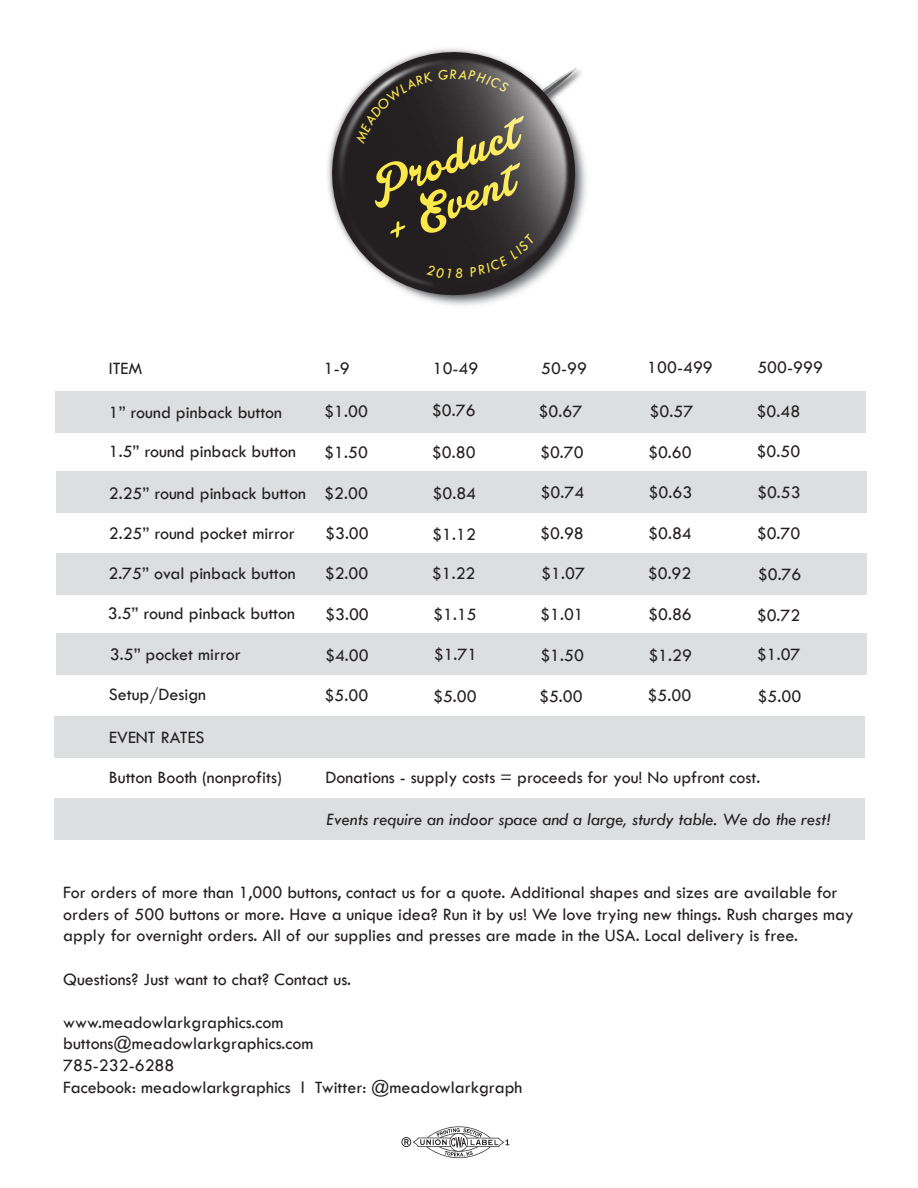
<style>
.page{position:relative;width:918px;height:1188px;background:#fff}
.page>*{position:absolute;margin:0;border:0;box-sizing:border-box;transform-origin:0 0}
.t1{font:48.75px/42.2px "Lakesight Personal Use Only";color:#fde849}
.t2{font:18px/21.6px "Tw Cen";color:#231f20}
.t3{font:italic 18px "Tw Cen";color:#231f20}
</style>
<div class="page">
<div style="left:56px;top:634px;width:810px;height:41px;background:#dddedf"></div>
<div style="left:55px;top:391px;width:810px;height:41px;background:#dddedf"></div>
<div style="left:56px;top:472px;width:810px;height:41px;background:#dddedf"></div>
<div style="left:56px;top:553px;width:810px;height:41px;background:#dddedf"></div>
<div style="left:55px;top:799px;width:810px;height:41px;background:#dddedf"></div>
<div style="left:55px;top:716px;width:810px;height:42px;background:#dddedf"></div>
<img style="left:528px;top:69px;width:58px;height:218px">
<img style="left:327px;top:48px;width:201px;height:258px">
<svg style="left:401px;top:1126px;width:108px;height:32px"></svg>
<svg style="left:355px;top:68px;width:222px;height:76px;background:#5d5a5b"></svg>
<svg style="left:426px;top:265px;width:36px;height:14px"></svg>
<svg style="left:469px;top:234px;width:66px;height:43px;background:#2d2a2b"></svg>
<h1 class="t1" style="left:362px;top:172px;width:161px;rotate:-22deg">Product + Event</h1>
<p class="t2" style="left:541px;top:357px;width:47px">50-99</p>
<p class="t2" style="left:647px;top:356px;width:67px">100-499</p>
<p class="t2" style="left:109px;top:358px;width:35px">ITEM</p>
<p class="t2" style="left:324px;top:358px;width:27px">1-9</p>
<p class="t2" style="left:433px;top:358px;width:47px">10-49</p>
<p class="t2" style="left:757px;top:356px;width:67px">500-999</p>
<p class="t2" style="left:109px;top:401px;width:175px">1” round pinback button</p>
<p class="t2" style="left:324px;top:400px;width:45px">$1.00</p>
<p class="t2" style="left:432px;top:400px;width:45px">$0.76</p>
<p class="t2" style="left:539px;top:400px;width:45px">$0.67</p>
<p class="t2" style="left:650px;top:400px;width:45px">$0.57</p>
<p class="t2" style="left:757px;top:401px;width:45px">$0.48</p>
<p class="t2" style="left:109px;top:441px;width:189px">1.5” round pinback button</p>
<p class="t2" style="left:324px;top:442px;width:45px">$1.50</p>
<p class="t2" style="left:432px;top:441px;width:45px">$0.80</p>
<p class="t2" style="left:540px;top:442px;width:45px">$0.70</p>
<p class="t2" style="left:648px;top:442px;width:45px">$0.60</p>
<p class="t2" style="left:757px;top:441px;width:45px">$0.50</p>
<p class="t2" style="left:109px;top:482px;width:199px">2.25” round pinback button</p>
<p class="t2" style="left:109px;top:522px;width:188px">2.25” round pocket mirror</p>
<p class="t2" style="left:541px;top:481px;width:45px">$0.74</p>
<p class="t2" style="left:433px;top:482px;width:45px">$0.84</p>
<p class="t2" style="left:432px;top:523px;width:45px">$1.12</p>
<p class="t2" style="left:324px;top:483px;width:45px">$2.00</p>
<p class="t2" style="left:325px;top:522px;width:45px">$3.00</p>
<p class="t2" style="left:540px;top:522px;width:45px">$0.98</p>
<p class="t2" style="left:649px;top:481px;width:45px">$0.63</p>
<p class="t2" style="left:648px;top:522px;width:45px">$0.84</p>
<p class="t2" style="left:757px;top:482px;width:45px">$0.53</p>
<p class="t2" style="left:757px;top:523px;width:45px">$0.70</p>
<p class="t2" style="left:108px;top:563px;width:189px">2.75” oval pinback button</p>
<p class="t2" style="left:325px;top:563px;width:45px">$2.00</p>
<p class="t2" style="left:432px;top:562px;width:45px">$1.22</p>
<p class="t2" style="left:541px;top:563px;width:45px">$1.07</p>
<p class="t2" style="left:648px;top:563px;width:45px">$0.92</p>
<p class="t2" style="left:758px;top:563px;width:45px">$0.76</p>
<p class="t2" style="left:108px;top:602px;width:189px">3.5” round pinback button</p>
<p class="t2" style="left:110px;top:644px;width:132px">3.5” pocket mirror</p>
<p class="t2" style="left:325px;top:604px;width:45px">$3.00</p>
<p class="t2" style="left:325px;top:644px;width:45px">$4.00</p>
<p class="t2" style="left:433px;top:603px;width:45px">$1.15</p>
<p class="t2" style="left:434px;top:644px;width:45px">$1.71</p>
<p class="t2" style="left:540px;top:604px;width:45px">$1.01</p>
<p class="t2" style="left:540px;top:644px;width:45px">$1.50</p>
<p class="t2" style="left:648px;top:604px;width:45px">$0.86</p>
<p class="t2" style="left:648px;top:644px;width:45px">$1.29</p>
<p class="t2" style="left:757px;top:604px;width:45px">$0.72</p>
<p class="t2" style="left:757px;top:643px;width:45px">$1.07</p>
<p class="t2" style="left:109px;top:684px;width:99px">Setup/Design</p>
<p class="t2" style="left:325px;top:684px;width:45px">$5.00</p>
<p class="t2" style="left:433px;top:685px;width:45px">$5.00</p>
<p class="t2" style="left:539px;top:685px;width:45px">$5.00</p>
<p class="t2" style="left:648px;top:685px;width:45px">$5.00</p>
<p class="t2" style="left:758px;top:685px;width:45px">$5.00</p>
<p class="t2" style="left:109px;top:726px;width:97px">EVENT RATES</p>
<p class="t2" style="left:109px;top:767px;width:175px">Button Booth (nonprofits)</p>
<p class="t2" style="left:326px;top:767px;width:436px">Donations - supply costs = proceeds for you! No upfront cost.</p>
<p class="t3" style="left:326px;top:809px;width:506px">Events require an indoor space and a large, sturdy table. We do the rest!</p>
<p class="t2" style="left:63px;top:882px;width:792px">For orders of more than 1,000 buttons, contact us for a quote. Additional shapes and sizes are available for orders of 500 buttons or more. Have a unique idea? Run it by us! We love trying new things. Rush charges may apply for overnight orders. All of our supplies and presses are made in the USA. Local delivery is free.</p>
<p class="t2" style="left:63px;top:968px;width:289px">Questions? Just want to chat? Contact us.</p>
<p class="t2" style="left:63px;top:1011px;width:461px">www.meadowlarkgraphics.com buttons@meadowlarkgraphics.com<br>785-232-6288<br>Facebook: meadowlarkgraphics l Twitter: @meadowlarkgraph</p>
</div>
